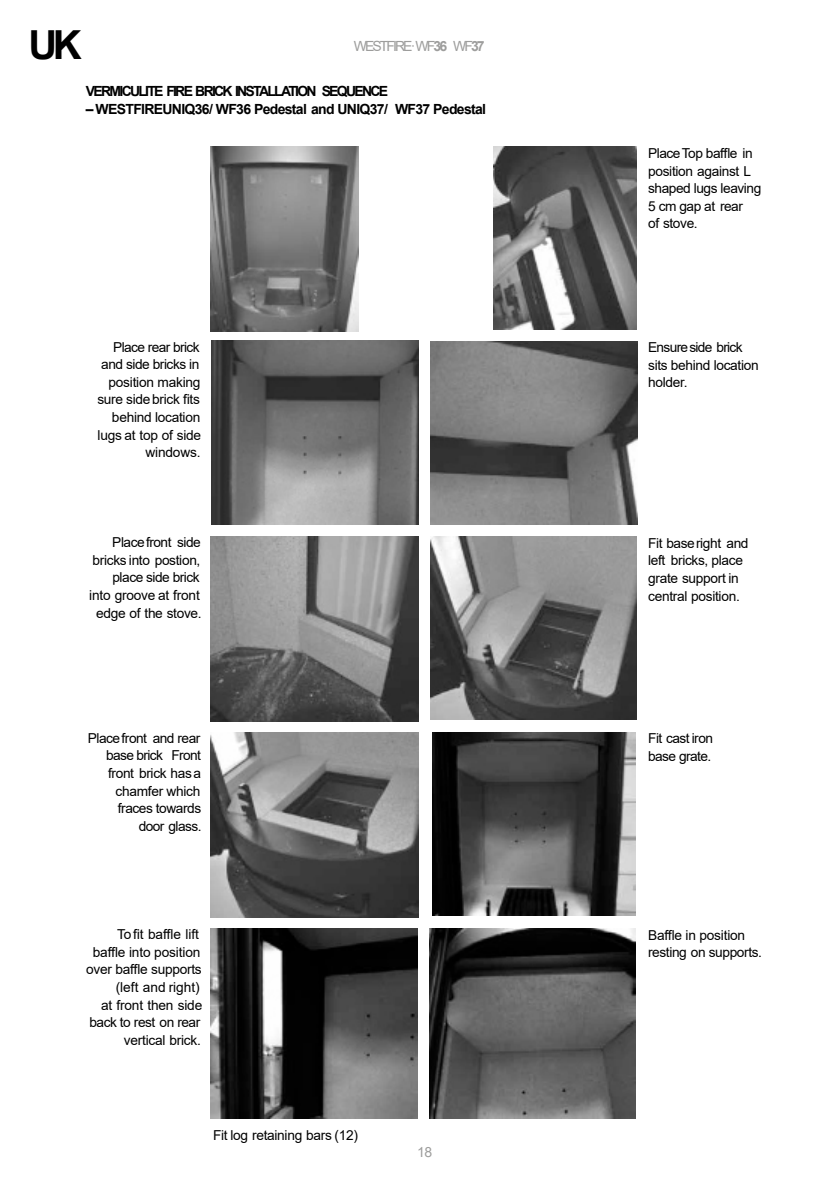
<style>
.page{position:relative;width:840px;height:1191px;background:#fff}
.page>*{position:absolute;margin:0;border:0;box-sizing:border-box;transform-origin:0 0}
.t1{font:700 40px "Arial";color:#000}
.t2{font:700 14px "Arial";letter-spacing:-.05em;color:#000}
.t3{font:700 14px "Arial";letter-spacing:-.125em;color:#000}
.t4{font:14px "Arial";letter-spacing:-.14em;color:#9d9d9c}
.t5{font:13.6px/17.6px "Arial";letter-spacing:-.025em;color:#000}
.s1{font-weight:700}
</style>
<div class="page">
<img style="left:210px;top:146px;width:148px;height:185px">
<img style="left:493px;top:147px;width:143px;height:183px">
<img style="left:211px;top:341px;width:207px;height:183px">
<img style="left:430px;top:341px;width:207px;height:183px">
<img style="left:210px;top:536px;width:208px;height:185px">
<img style="left:430px;top:536px;width:206px;height:183px">
<img style="left:210px;top:732px;width:208px;height:185px">
<img style="left:432px;top:732px;width:203px;height:183px">
<img style="left:211px;top:928px;width:206px;height:191px">
<img style="left:429px;top:928px;width:206px;height:191px">
<h1 class="t1" style="left:28px;top:30px;width:55px">UK</h1>
<p class="t4" style="left:353px;top:40px;width:132px">WESTFIRE·WF<span class="s1">36</span> WF<span class="s1">37</span></p>
<p class="t3" style="left:86px;top:86px;width:303px">VERMICULITE FIRE BRICK INSTALLATION SEQUENCE</p>
<p class="t2" style="left:86px;top:104px;width:401px">– WESTFIREUNIQ36/ WF36 Pedestal and UNIQ37/ WF37 Pedestal</p>
<p class="t5" style="left:97px;top:339px;width:105px;text-align:right">Place rear brick and side bricks in position making sure side brick fits behind location lugs at top of side windows.</p>
<p class="t5" style="left:89px;top:535px;width:114px;text-align:right">Placefront side bricks into postion, place side brick<br>into groove at front edge of the stove.</p>
<p class="t5" style="left:88px;top:730px;width:115px;text-align:right">Placefront and rear base brick Front front brick hasa chamfer which fraces towards<br>door glass.</p>
<p class="t5" style="left:86px;top:926px;width:117px;text-align:right">Tofit baffle lift baffle into position over baffle supports (left and right)<br>at front then side back to rest on rear vertical brick.</p>
<p class="t5" style="left:213px;top:1127px;width:146px">Fit log retaining bars (12)</p>
<p class="t4" style="left:417px;top:1146px;width:16px">18</p>
<p class="t5" style="left:647px;top:146px;width:115px">PlaceTop baffle in position against L shaped lugs leaving<br>5 cm gap at rear<br>of stove.</p>
<p class="t5" style="left:647px;top:340px;width:112px">Ensureside brick sits behind location holder.</p>
<p class="t5" style="left:647px;top:535px;width:102px">Fit baseright and left bricks, place grate support in central position.</p>
<p class="t5" style="left:647px;top:731px;width:66px">Fit cast iron base grate.</p>
<p class="t5" style="left:647px;top:927px;width:115px">Baffle in position resting on supports.</p>
</div>
